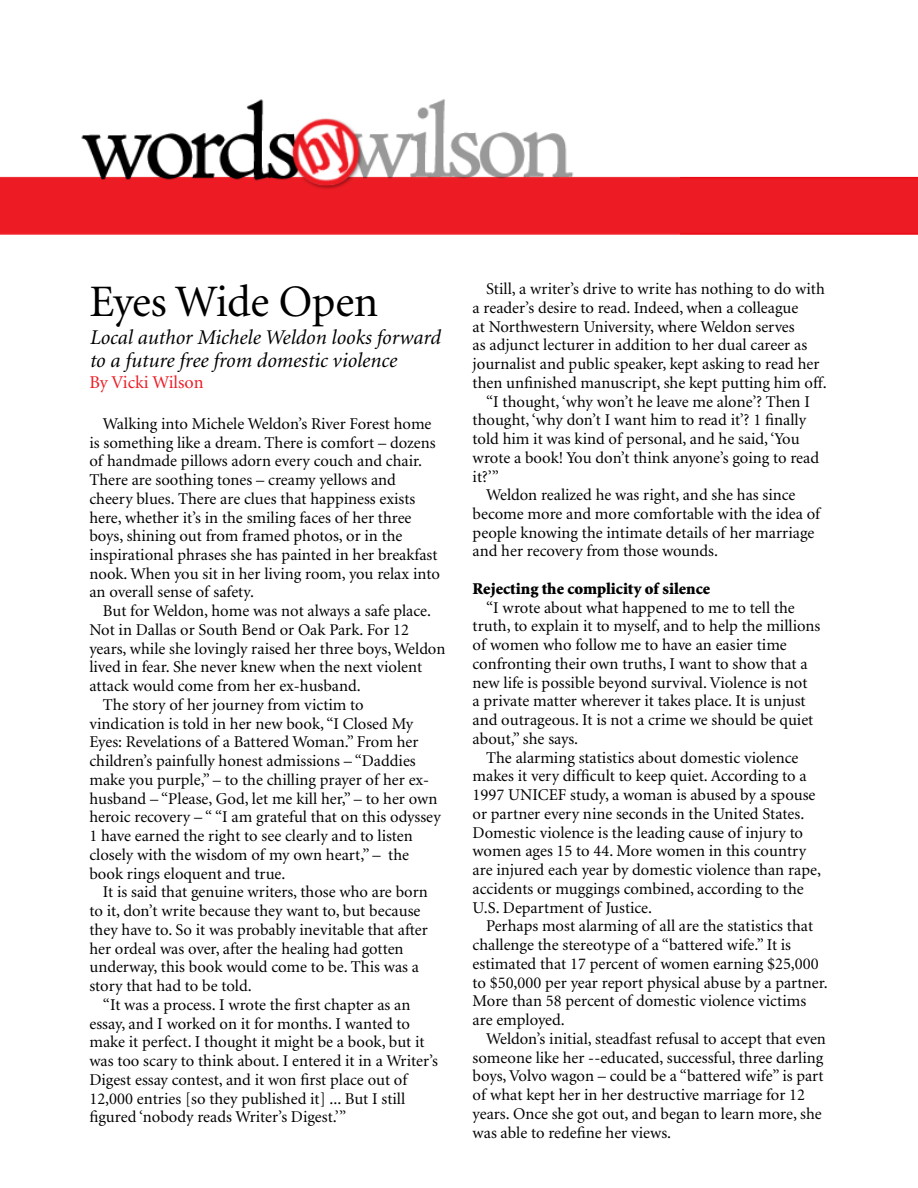
<style>
.page{position:relative;width:918px;height:1188px;background:#fff}
.page>*{position:absolute;margin:0;border:0;box-sizing:border-box;transform-origin:0 0}
.t1{font:45px "Minion";letter-spacing:-.015em;color:#000}
.t2{font:italic 21px/22.5px "Minion";color:#000}
.t3{font:18px "Minion";color:#ed1b24}
.t4{font:16.5px/18.8px "Minion";color:#000}
.t5{font:900 16.5px "Minion";color:#000}
</style>
<div class="page">
<img style="left:0;top:99px;width:918px;height:136px">
<h1 class="t1" style="left:89px;top:279px;width:290px">Eyes Wide Open</h1>
<p class="t2" style="left:89px;top:327px;width:352px">Local author Michele Weldon looks forward to a future free from domestic violence</p>
<p class="t3" style="left:89px;top:374px;width:116px">By Vicki Wilson</p>
<p class="t4" style="left:89px;top:415px;width:352px;text-indent:13px">Walking into Michele Weldon’s River Forest home is something like a dream. There is comfort – dozens of handmade pillows adorn every couch and chair.<br>There are soothing tones – creamy yellows and cheery blues. There are clues that happiness exists here, whether it’s in the smiling faces of her three boys, shining out from framed photos, or in the inspirational phrases she has painted in her breakfast nook. When you sit in her living room, you relax into an overall sense of safety.</p>
<p class="t4" style="left:103px;top:602px;width:330px">But for Weldon, home was not always a safe place.</p>
<p class="t4" style="left:89px;top:621px;width:321px">Not in Dallas or South Bend or Oak Park. For 12</p>
<p class="t4" style="left:89px;top:640px;width:358px">years, while she lovingly raised her three boys, Weldon</p>
<p class="t4" style="left:89px;top:658px;width:334px">lived in fear. She never knew when the next violent</p>
<p class="t4" style="left:89px;top:677px;width:273px">attack would come from her ex-husband.</p>
<p class="t4" style="left:103px;top:696px;width:262px">The story of her journey from victim to</p>
<p class="t4" style="left:89px;top:715px;width:325px">vindication is told in her new book, “I Closed My</p>
<p class="t4" style="left:89px;top:733px;width:331px">Eyes: Revelations of a Battered Woman.” From her</p>
<p class="t4" style="left:89px;top:752px;width:328px">children’s painfully honest admissions – “Daddies</p>
<p class="t4" style="left:89px;top:771px;width:341px">make you purple,” – to the chilling prayer of her ex-</p>
<p class="t4" style="left:89px;top:790px;width:350px">husband – “Please, God, let me kill her,” – to her own</p>
<p class="t4" style="left:89px;top:808px;width:353px">heroic recovery – “ “I am grateful that on this odyssey</p>
<p class="t4" style="left:89px;top:827px;width:325px">1 have earned the right to see clearly and to listen</p>
<p class="t4" style="left:89px;top:846px;width:321px">closely with the wisdom of my own heart,” – the</p>
<p class="t4" style="left:89px;top:865px;width:198px">book rings eloquent and true.</p>
<p class="t4" style="left:103px;top:883px;width:326px">It is said that genuine writers, those who are born</p>
<p class="t4" style="left:89px;top:902px;width:333px">to it, don’t write because they want to, but because</p>
<p class="t4" style="left:89px;top:921px;width:340px">they have to. So it was probably inevitable that after</p>
<p class="t4" style="left:89px;top:940px;width:316px">her ordeal was over, after the healing had gotten</p>
<p class="t4" style="left:89px;top:958px;width:331px">underway, this book would come to be. This was a</p>
<p class="t4" style="left:89px;top:977px;width:164px">story that had to be told.</p>
<p class="t4" style="left:103px;top:996px;width:309px">“It was a process. I wrote the first chapter as an</p>
<p class="t4" style="left:89px;top:1015px;width:322px">essay, and I worked on it for months. I wanted to</p>
<p class="t4" style="left:89px;top:1033px;width:337px">make it perfect. I thought it might be a book, but it</p>
<p class="t4" style="left:89px;top:1052px;width:350px">was too scary to think about. I entered it in a Writer’s</p>
<p class="t4" style="left:89px;top:1071px;width:319px">Digest essay contest, and it won first place out of</p>
<p class="t4" style="left:89px;top:1090px;width:317px">12,000 entries [so they published it] ... But I still</p>
<p class="t4" style="left:89px;top:1108px;width:258px">figured ‘nobody reads Writer’s Digest.’”</p>
<p class="t4" style="left:486px;top:280px;width:340px">Still, a writer’s drive to write has nothing to do with</p>
<p class="t4" style="left:473px;top:299px;width:327px">a reader’s desire to read. Indeed, when a colleague</p>
<p class="t4" style="left:473px;top:317px;width:324px">at Northwestern University, where Weldon serves</p>
<p class="t4" style="left:473px;top:336px;width:336px">as adjunct lecturer in addition to her dual career as</p>
<p class="t4" style="left:473px;top:355px;width:348px">journalist and public speaker, kept asking to read her</p>
<p class="t4" style="left:473px;top:374px;width:356px">then unfinished manuscript, she kept putting him off.</p>
<p class="t4" style="left:486px;top:392px;width:325px">“I thought, ‘why won’t he leave me alone’? Then I</p>
<p class="t4" style="left:473px;top:411px;width:335px">thought, ‘why don’t I want him to read it’? 1 finally</p>
<p class="t4" style="left:473px;top:430px;width:329px">told him it was kind of personal, and he said, ‘You</p>
<p class="t4" style="left:473px;top:449px;width:348px">wrote a book! You don’t think anyone’s going to read</p>
<p class="t4" style="left:473px;top:467px;width:28px">it?’”</p>
<p class="t4" style="left:486px;top:486px;width:311px">Weldon realized he was right, and she has since</p>
<p class="t4" style="left:473px;top:505px;width:349px">become more and more comfortable with the idea of</p>
<p class="t4" style="left:473px;top:524px;width:343px">people knowing the intimate details of her marriage</p>
<p class="t4" style="left:473px;top:542px;width:247px">and her recovery from those wounds.</p>
<p class="t5" style="left:473px;top:580px;width:239px">Rejecting the complicity of silence</p>
<p class="t4" style="left:473px;top:599px;width:349px;text-indent:13px">“I wrote about what happened to me to tell the truth, to explain it to myself, and to help the millions of women who follow me to have an easier time confronting their own truths, I want to show that a new life is possible beyond survival. Violence is not<br>a private matter wherever it takes place. It is unjust and outrageous. It is not a crime we should be quiet about,” she says.</p>
<p class="t4" style="left:473px;top:749px;width:350px;text-indent:13px">The alarming statistics about domestic violence makes it very difficult to keep quiet. According to a 1997 UNICEF study, a woman is abused by a spouse or partner every nine seconds in the United States.<br>Domestic violence is the leading cause of injury to women ages 15 to 44. More women in this country are injured each year by domestic violence than rape, accidents or muggings combined, according to the U.S. Department of Justice.</p>
<p class="t4" style="left:473px;top:917px;width:357px;text-indent:13px">Perhaps most alarming of all are the statistics that challenge the stereotype of a “battered wife.” It is estimated that 17 percent of women earning $25,000 to $50,000 per year report physical abuse by a partner.<br>More than 58 percent of domestic violence victims are employed.</p>
<p class="t4" style="left:473px;top:1030px;width:355px;text-indent:13px">Weldon’s initial, steadfast refusal to accept that even someone like her --educated, successful, three darling boys, Volvo wagon – could be a “battered wife” is part of what kept her in her destructive marriage for 12 years. Once she got out, and began to learn more, she was able to redefine her views.</p>
</div>
